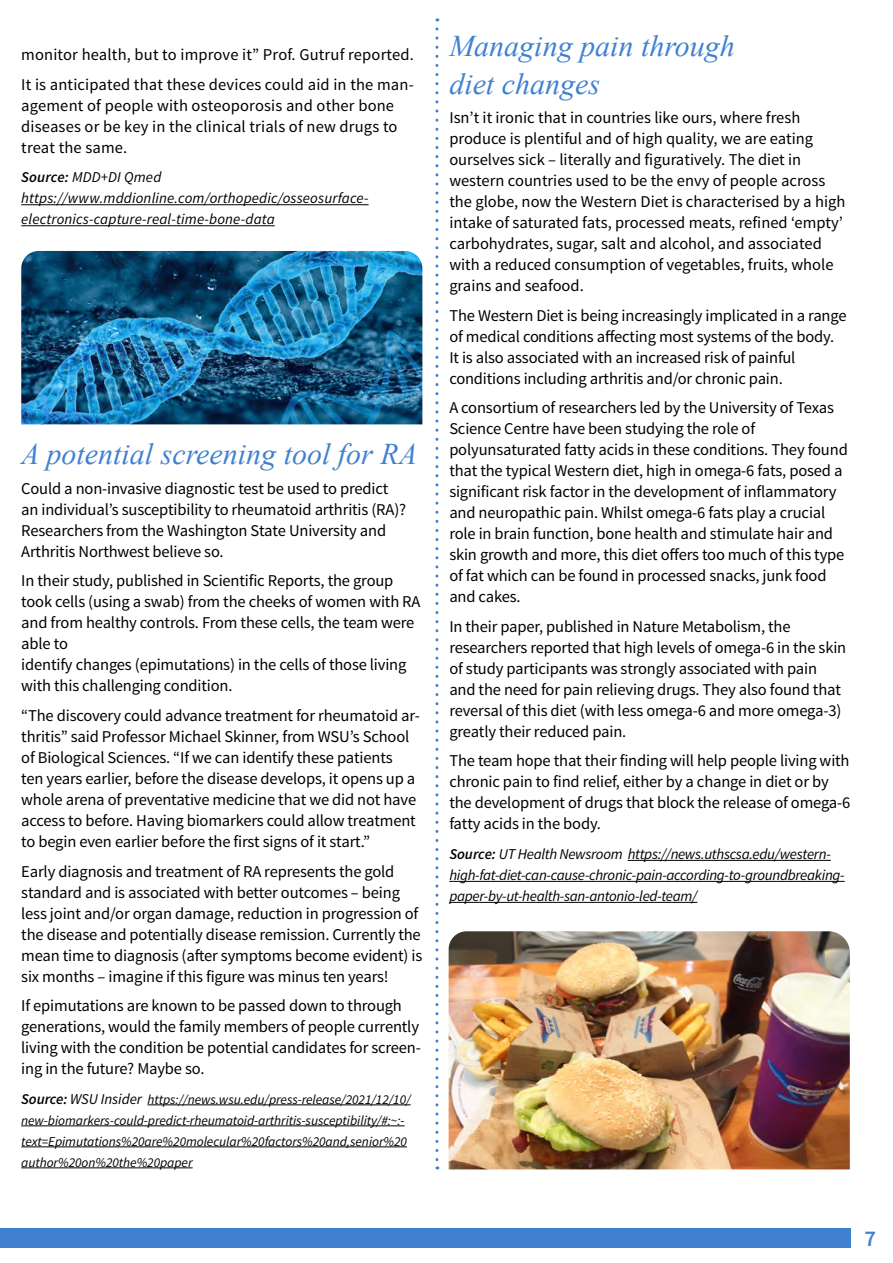
<style>
.page{position:relative;width:893px;height:1263px;background:#fff}
.page>*{position:absolute;margin:0;border:0;box-sizing:border-box;transform-origin:0 0}
.t1{font:italic 30px/37.5px "Times New Roman";color:#4081cf}
.t2{font:600 22.5px "Source Sans Pro";color:#4081cf}
.t3{font:16.5px/21px "Source Sans Pro";letter-spacing:-.01em;color:#000}
.t4{font:16.5px/21px "Source Sans Pro";letter-spacing:.01em;color:#000}
.t5{font:italic 15px/21px "Source Sans Pro";letter-spacing:-.02em;color:#000}
.t6{font:italic 15px/21px "Source Sans Pro";letter-spacing:.01em;color:#000}
.t7{font:italic 13.5px/21px "Source Sans Pro";letter-spacing:-.005em;color:#000}
.s1{font-weight:600}
.s2{font-weight:600;font-size:15px}
.s3{font-size:15px}
</style>
<div class="page">
<hr style="left:147px;top:1104px;width:264px;height:1px;background:#000">
<hr style="left:21px;top:1125px;width:384px;height:1px;background:#000">
<hr style="left:21px;top:1146px;width:386px;height:1px;background:#000">
<hr style="left:21px;top:1167px;width:172px;height:1px;background:#000">
<hr style="left:21px;top:204px;width:348px;height:1px;background:#000">
<hr style="left:21px;top:225px;width:254px;height:1px;background:#000">
<hr style="left:628px;top:860px;width:203px;height:1px;background:#000">
<hr style="left:449px;top:881px;width:396px;height:1px;background:#000">
<hr style="left:449px;top:902px;width:248px;height:1px;background:#000">
<svg style="left:435px;top:29px;width:3px;height:1140px"></svg>
<div style="left:0;top:1228px;width:851px;height:19px;background:#4081cf"></div>
<img style="left:449px;top:931px;width:401px;height:238px">
<img style="left:21px;top:251px;width:401px;height:173px">
<p class="t4" style="left:21px;top:40px;width:394px;line-height:29.5px">monitor health, but to improve it” Prof. Gutruf reported.<br>It is anticipated that these devices could aid in the man-</p>
<p class="t4" style="left:21px;top:95px;width:378px">agement of people with osteoporosis and other bone diseases or be key in the clinical trials of new drugs to treat the same.</p>
<p class="t6" style="left:21px;top:167px;width:349px"><span class="s1">Source:</span> MDD+DI Qmed https://www.mddionline.com/orthopedic/osseosurface&shy;electronics-capture-real-time-bone-data</p>
<h1 class="t1" style="left:21px;top:435px;width:397px">A potential screening tool for RA</h1>
<p class="t3" style="left:21px;top:478px;width:386px">Could a non-invasive diagnostic test be used to predict an individual’s susceptibility to rheumatoid arthritis (RA)?<br>Researchers from the Washington State University and Arthritis Northwest believe so.</p>
<p class="t3" style="left:21px;top:571px;width:401px">In their study, published in Scientific Reports, the group took cells (using a swab) from the cheeks of women with RA and from healthy controls. From these cells, the team were able to<br>identify changes (epimutations) in the cells of those living with this challenging condition.</p>
<p class="t3" style="left:21px;top:705px;width:400px">“The discovery could advance treatment for rheumatoid ar&shy;thritis” said Professor Michael Skinner, from WSU’s School of Biological Sciences. “If we can identify these patients<br>ten years earlier, before the disease develops, it opens up a whole arena of preventative medicine that we did not have access to before. Having biomarkers could allow treatment to begin even earlier before the first signs of it start.”</p>
<p class="t3" style="left:21px;top:861px;width:403px">Early diagnosis and treatment of RA represents the gold standard and is associated with better outcomes – being less joint and/or organ damage, reduction in progression of the disease and potentially disease remission. Currently the mean time to diagnosis (after symptoms become evident) is six months – imagine if this figure was minus ten years!</p>
<p class="t3" style="left:21px;top:995px;width:401px">If epimutations are known to be passed down to through generations, would the family members of people currently living with the condition be potential candidates for screen&shy;ing in the future? Maybe so.</p>
<p class="t7" style="left:21px;top:1088px;width:391px"><span class="s2">Source:</span> <span class="s3">WSU Insider</span> https://news.wsu.edu/press-release/2021/12/10/ new-biomarkers-could-predict-rheumatoid-arthritis-susceptibility/#:~:- text=Epimutations%20are%20molecular%20factors%20and,senior%20 author%20on%20the%20paper</p>
<h1 class="t1" style="left:449px;top:27px;width:287px">Managing pain through diet changes</h1>
<p class="t3" style="left:449px;top:108px;width:398px">Isn’t it ironic that in countries like ours, where fresh produce is plentiful and of high quality, we are eating ourselves sick – literally and figuratively. The diet in western countries used to be the envy of people across the globe, now the Western Diet is characterised by a high intake of saturated fats, processed meats, refined ‘empty’ carbohydrates, sugar, salt and alcohol, and associated with a reduced consumption of vegetables, fruits, whole grains and seafood.</p>
<p class="t3" style="left:449px;top:305px;width:399px">The Western Diet is being increasingly implicated in a range of medical conditions affecting most systems of the body.<br>It is also associated with an increased risk of painful conditions including arthritis and/or chronic pain.</p>
<p class="t3" style="left:449px;top:398px;width:400px">A consortium of researchers led by the University of Texas Science Centre have been studying the role of polyunsaturated fatty acids in these conditions. They found that the typical Western diet, high in omega-6 fats, posed a significant risk factor in the development of inflammatory and neuropathic pain. Whilst omega-6 fats play a crucial role in brain function, bone health and stimulate hair and skin growth and more, this diet offers too much of this type of fat which can be found in processed snacks, junk food and cakes.</p>
<p class="t3" style="left:449px;top:616px;width:398px">In their paper, published in Nature Metabolism, the researchers reported that high levels of omega-6 in the skin of study participants was strongly associated with pain and the need for pain relieving drugs. They also found that reversal of this diet (with less omega-6 and more omega-3) greatly their reduced pain.</p>
<p class="t3" style="left:449px;top:751px;width:403px">The team hope that their finding will help people living with chronic pain to find relief, either by a change in diet or by the development of drugs that block the release of omega-6 fatty acids in the body.</p>
<p class="t5" style="left:449px;top:843px;width:397px"><span class="s1">Source:</span> UT Health Newsroom https://news.uthscsa.edu/western&shy;high-fat-diet-can-cause-chronic-pain-according-to-groundbreaking&shy;paper-by-ut-health-san-antonio-led-team/</p>
<h2 class="t2" style="left:864px;top:1224px;width:13px">7</h2>
</div>
